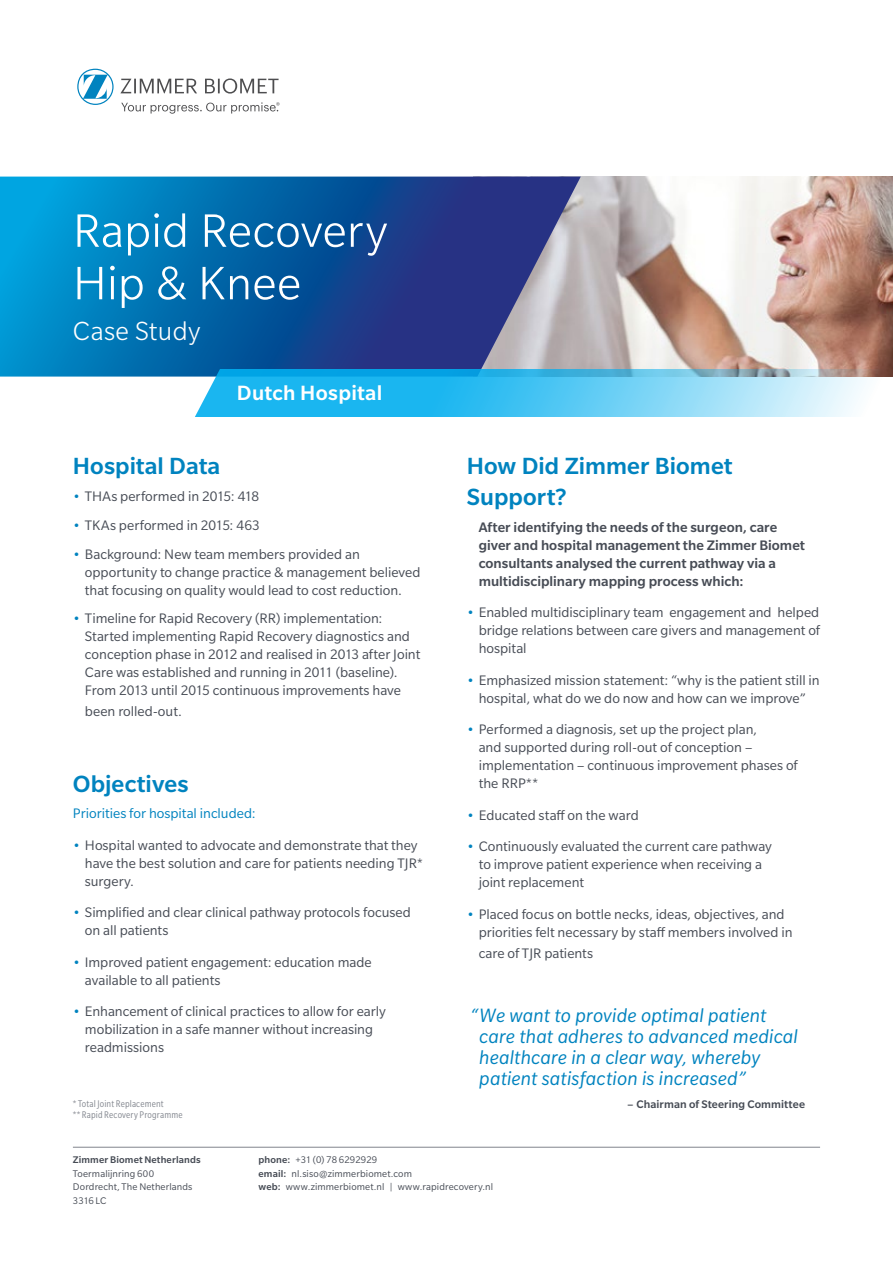
<style>
.page{position:relative;width:893px;height:1263px;background:#fff}
.page>*{position:absolute;margin:0;border:0;box-sizing:border-box;transform-origin:0 0}
.t1{font:300 51px/52.5px "Slate Pro";letter-spacing:.005em;color:#fff}
.t2{font:300 28.5px "Slate Pro";letter-spacing:.01em;color:#fff}
.t3{font:500 25.5px/30.6px "Slate Pro";letter-spacing:.005em;color:#0083bf}
.t4{font:500 22.5px "Slate Pro";letter-spacing:.015em;color:#fff}
.t5{font:italic 21px/21px "Slate Pro";letter-spacing:.01em;color:#0083bf}
.t6{font:15px/18px "Slate Pro";color:#474c55}
.t7{font:500 15px/18px "Slate Pro";color:#474c55}
.t8{font:15px "Slate Pro";color:#0083bf}
.t9{font:500 12px "Slate Pro";letter-spacing:.01em;color:#474c55}
.t10{font:10.5px/13.5px "Slate Pro";letter-spacing:.01em;color:#474c55}
.t11{font:condensed 10.5px/11.2px "Slate Pro";letter-spacing:.01em;color:#81858d}
.t12{font:500 10.5px "Slate Pro";letter-spacing:.015em;color:#474c55}
.s1{color:#0083bf}
.s2{font-weight:500}
</style>
<div class="page">
<img style="left:581px;top:177px;width:312px;height:192px">
<svg style="left:0;top:177px;width:581px;height:200px;background:#1a66a6"></svg>
<svg style="left:187px;top:369px;width:706px;height:48px;background:#61c7ee"></svg>
<hr style="left:73px;top:1147px;width:747px;height:1px;background:#81858d">
<svg style="left:121px;top:78px;width:158px;height:16px"></svg>
<svg style="left:77px;top:69px;width:37px;height:36px"></svg>
<svg style="left:121px;top:102px;width:159px;height:11px"></svg>
<h1 class="t1" style="left:73px;top:204px;width:316px">Rapid Recovery<br>Hip &amp; Knee</h1>
<h2 class="t2" style="left:73px;top:316px;width:129px">Case Study</h2>
<h3 class="t4" style="left:237px;top:381px;width:147px">Dutch Hospital</h3>
<h3 class="t3" style="left:73px;top:451px;width:149px">Hospital Data</h3>
<p class="t6" style="left:73px;top:487px;width:188px"><span class="s1">•</span> THAs performed in 2015: 418</p>
<p class="t6" style="left:73px;top:516px;width:188px"><span class="s1">•</span> TKAs performed in 2015: 463</p>
<p class="t6" style="left:85px;top:545px;width:337px;text-indent:-12px"><span class="s1">•</span> Background: New team members provided an opportunity to change practice &amp; management believed that focusing on quality would lead to cost reduction.</p>
<p class="t6" style="left:85px;top:609px;width:337px;text-indent:-12px"><span class="s1">•</span> Timeline for Rapid Recovery (RR) implementation:<br>Started implementing Rapid Recovery diagnostics and conception phase in 2012 and realised in 2013 after Joint Care was established and running in 2011 (baseline).<br>From 2013 until 2015 continuous improvements have</p>
<p class="t6" style="left:85px;top:702px;width:98px">been rolled-out.</p>
<h3 class="t3" style="left:73px;top:768px;width:117px">Objectives</h3>
<p class="t8" style="left:73px;top:806px;width:184px">Priorities for hospital included:</p>
<p class="t6" style="left:85px;top:836px;width:340px;text-indent:-12px"><span class="s1">•</span> Hospital wanted to advocate and demonstrate that they have the best solution and care for patients needing TJR* surgery.</p>
<p class="t6" style="left:85px;top:903px;width:328px;text-indent:-12px"><span class="s1">•</span> Simplified and clear clinical pathway protocols focused on all patients</p>
<p class="t6" style="left:85px;top:953px;width:288px;text-indent:-12px"><span class="s1">•</span> Improved patient engagement: education made available to all patients</p>
<p class="t6" style="left:85px;top:1002px;width:302px;text-indent:-12px"><span class="s1">•</span> Enhancement of clinical practices to allow for early mobilization in a safe manner without increasing readmissions</p>
<p class="t11" style="left:73px;top:1097px;width:111px">* Total Joint Replacement<br>** Rapid Recovery Programme</p>
<h3 class="t3" style="left:467px;top:451px;width:267px">How Did Zimmer Biomet<br>Support?</h3>
<p class="t7" style="left:479px;top:518px;width:328px">After identifying the needs of the surgeon, care giver and hospital management the Zimmer Biomet consultants analysed the current pathway via a multidisciplinary mapping process which:</p>
<p class="t6" style="left:479px;top:603px;width:343px;text-align:justify;text-indent:-12px"><span class="s1">•</span> Enabled multidisciplinary team engagement and helped bridge relations between care givers and management of hospital</p>
<p class="t6" style="left:467px;top:671px;width:354px;text-align:center"><span class="s1">•</span> Emphasized mission statement: “why is the patient still in hospital, what do we do now and how can we improve”</p>
<p class="t6" style="left:479px;top:720px;width:320px;text-indent:-12px"><span class="s1">•</span> Performed a diagnosis, set up the project plan,<br>and supported during roll-out of conception – implementation – continuous improvement phases of the RRP**</p>
<p class="t6" style="left:467px;top:806px;width:173px"><span class="s1">•</span> Educated staff on the ward</p>
<p class="t6" style="left:479px;top:837px;width:295px;text-indent:-12px"><span class="s1">•</span> Continuously evaluated the current care pathway to improve patient experience when receiving a joint replacement</p>
<p class="t6" style="left:479px;top:905px;width:315px;text-indent:-12px"><span class="s1">•</span> Placed focus on bottle necks, ideas, objectives, and priorities felt necessary by staff members involved in</p>
<p class="t6" style="left:479px;top:944px;width:116px">care of TJR patients</p>
<h3 class="t5" style="left:479px;top:1004px;width:320px;text-indent:-8px">“We want to provide optimal patient care that adheres to advanced medical healthcare in a clear way, whereby patient satisfaction is increased”</h3>
<p class="t9" style="left:628px;top:1097px;width:179px">– Chairman of Steering Committee</p>
<p class="t12" style="left:73px;top:1154px;width:129px">Zimmer Biomet Netherlands</p>
<p class="t10" style="left:73px;top:1166px;width:121px">Toermalijnring 600<br>Dordrecht, The Netherlands<br>3316 LC</p>
<p class="t10" style="left:259px;top:1153px;width:236px"><span class="s2">phone:</span> +31 (0) 78 6292929<br><span class="s2">email:</span> nl.siso@zimmerbiomet.com<br><span class="s2">web:</span> www.zimmerbiomet.nl | www.rapidrecovery.nl</p>
</div>
